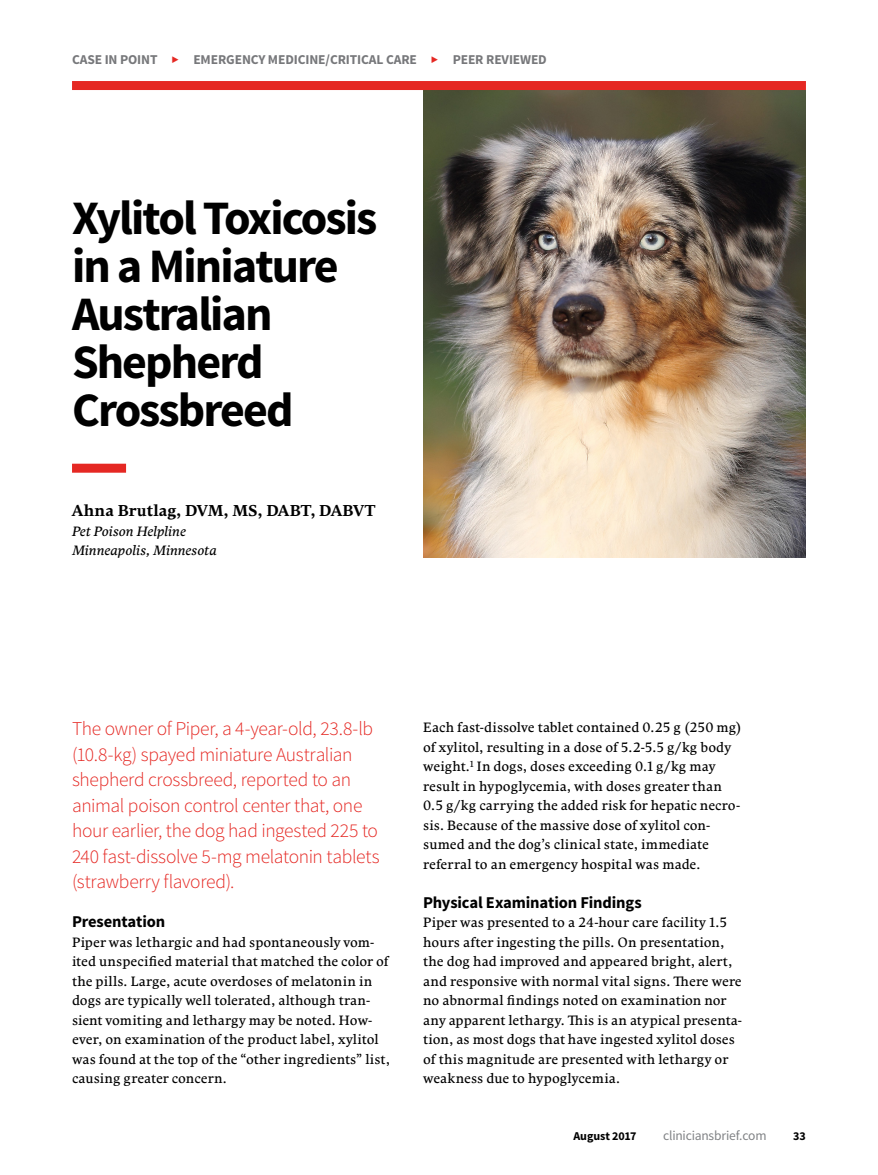
<style>
.page{position:relative;width:878px;height:1175px;background:#fff}
.page>*{position:absolute;margin:0;border:0;box-sizing:border-box;transform-origin:0 0}
.t1{font:700 48px/48px "Source Sans Pro";letter-spacing:-.04em;color:#000}
.t2{font:300 19.5px/25.5px "Source Sans Pro";letter-spacing:-.02em;color:#e52823}
.t3{font:700 16.5px "Source Sans Pro";letter-spacing:-.01em;color:#000}
.t4{font:700 15.75px "Comenia Serif Pro";letter-spacing:.01em;color:#000}
.t5{font:13.5px/19.5px "Comenia Serif Pro";letter-spacing:.005em;color:#000}
.t6{font:700 13.5px "Source Sans Pro";letter-spacing:-.01em;color:#77787b}
.t7{font:italic 13.5px/19.5px "Comenia Serif Pro";letter-spacing:.005em;color:#000}
.t8{font:13.5px "Source Sans Pro";letter-spacing:-.015em;color:#808285}
.t9{font:700 12px "Source Sans Pro";letter-spacing:-.005em;color:#000}
</style>
<div class="page">
<div style="left:72px;top:464px;width:54px;height:8px;background:#e52823"></div>
<img style="left:423px;top:90px;width:383px;height:467px">
<div style="left:72px;top:81px;width:734px;height:9px;background:#e52823"></div>
<p class="t6" style="left:72px;top:51px;width:87px">CASE IN POINT</p>
<p class="t6" style="left:193px;top:51px;width:225px">EMERGENCY MEDICINE/CRITICAL CARE</p>
<p class="t6" style="left:452px;top:51px;width:96px">PEER REVIEWED</p>
<h1 class="t1" style="left:72px;top:196px;width:307px">Xylitol Toxicosis in a Miniature<br>Australian<br>Shepherd<br>Crossbreed</h1>
<p class="t4" style="left:72px;top:499px;width:305px">Ahna Brutlag, DVM, MS, DABT, DABVT</p>
<p class="t7" style="left:72px;top:521px;width:146px">Pet Poison Helpline<br>Minneapolis, Minnesota</p>
<p class="t2" style="left:72px;top:716px;width:309px">The owner of Piper, a 4-year-old, 23.8-lb (10.8-kg) spayed miniature Australian shepherd crossbreed, reported to an animal poison control center that, one hour earlier, the dog had ingested 225 to 240 fast-dissolve 5-mg melatonin tablets (strawberry flavored).</p>
<p class="t3" style="left:72px;top:911px;width:95px">Presentation</p>
<p class="t5" style="left:72px;top:932px;width:319px">Piper was lethargic and had spontaneously vom&shy;ited unspecified material that matched the color of the pills. Large, acute overdoses of melatonin in dogs are typically well tolerated, although tran&shy;sient vomiting and lethargy may be noted. How&shy;ever, on examination of the product label, xylitol was found at the top of the “other ingredients” list, causing greater concern.</p>
<p class="t5" style="left:423px;top:717px;width:320px">Each fast-dissolve tablet contained 0.25 g (250 mg) of xylitol, resulting in a dose of 5.2-5.5 g/kg body weight.<sup>1</sup> In dogs, doses exceeding 0.1 g/kg may result in hypoglycemia, with doses greater than 0.5 g/kg carrying the added risk for hepatic necro&shy;sis. Because of the massive dose of xylitol con&shy;sumed and the dog’s clinical state, immediate referral to an emergency hospital was made.</p>
<p class="t3" style="left:423px;top:892px;width:220px">Physical Examination Findings</p>
<p class="t5" style="left:423px;top:912px;width:320px">Piper was presented to a 24-hour care facility 1.5 hours after ingesting the pills. On presentation, the dog had improved and appeared bright, alert, and responsive with normal vital signs. There were no abnormal findings noted on examination nor any apparent lethargy. This is an atypical presenta&shy;tion, as most dogs that have ingested xylitol doses of this magnitude are presented with lethargy or weakness due to hypoglycemia.</p>
<p class="t9" style="left:573px;top:1128px;width:65px">August 2017</p>
<p class="t8" style="left:663px;top:1127px;width:105px">cliniciansbrief.com</p>
<p class="t9" style="left:793px;top:1128px;width:14px">33</p>
</div>
